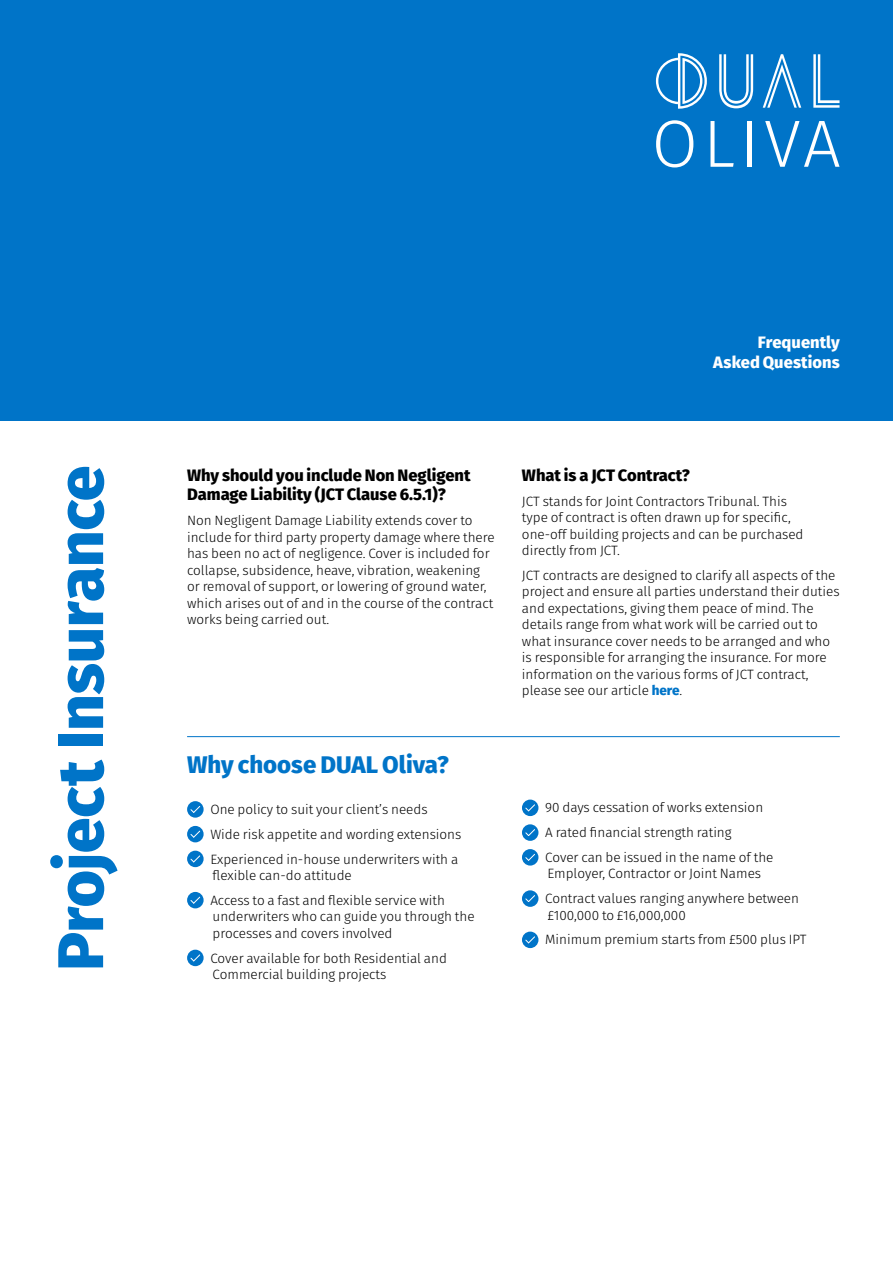
<style>
.page{position:relative;width:893px;height:1263px;background:#fff}
.page>*{position:absolute;margin:0;border:0;box-sizing:border-box;transform-origin:0 0}
.t1{font:800 64.5px "Fira Sans";letter-spacing:-.01em;color:#0074c8}
.t2{font:800 24px "Fira Sans";color:#0074c8}
.t3{font:800 16.5px/19.5px "Fira Sans";color:#000}
.t4{font:800 16.5px/19.5px "Fira Sans";letter-spacing:.005em;color:#fff;text-align:right}
.t5{font:300 13.5px/16.5px "Fira Sans";color:#000}
.s1{font-weight:800;color:#0074c8}
</style>
<div class="page">
<div style="left:0;top:0;width:893px;height:421px;background:#0074c8"></div>
<svg style="left:813px;top:54px;width:26px;height:54px"></svg>
<svg style="left:719px;top:54px;width:34px;height:54px"></svg>
<svg style="left:763px;top:54px;width:38px;height:54px"></svg>
<svg style="left:656px;top:53px;width:51px;height:56px"></svg>
<svg style="left:656px;top:120px;width:37px;height:47px"></svg>
<svg style="left:710px;top:121px;width:24px;height:46px"></svg>
<hr style="left:747px;top:121px;width:4px;height:46px;background:#fff">
<svg style="left:765px;top:121px;width:74px;height:46px"></svg>
<svg style="left:187px;top:801px;width:17px;height:17px"></svg>
<svg style="left:190px;top:805px;width:11px;height:8px"></svg>
<div style="left:187px;top:826px;width:17px;height:16px;background:#0074c8;border-radius:50%"></div>
<svg style="left:190px;top:830px;width:11px;height:8px"></svg>
<div style="left:187px;top:851px;width:17px;height:16px;background:#0074c8;border-radius:50%"></div>
<svg style="left:190px;top:855px;width:11px;height:8px"></svg>
<div style="left:187px;top:892px;width:17px;height:16px;background:#0074c8;border-radius:50%"></div>
<svg style="left:190px;top:896px;width:11px;height:8px"></svg>
<div style="left:187px;top:950px;width:17px;height:16px;background:#0074c8;border-radius:50%"></div>
<svg style="left:190px;top:954px;width:11px;height:8px"></svg>
<div style="left:522px;top:799px;width:16px;height:17px;background:#0074c8;border-radius:50%"></div>
<svg style="left:525px;top:804px;width:10px;height:8px"></svg>
<div style="left:522px;top:824px;width:16px;height:17px;background:#0074c8;border-radius:50%"></div>
<svg style="left:525px;top:829px;width:10px;height:7px"></svg>
<div style="left:522px;top:849px;width:16px;height:16px;background:#0074c8;border-radius:50%"></div>
<svg style="left:525px;top:853px;width:10px;height:8px"></svg>
<div style="left:522px;top:890px;width:16px;height:17px;background:#0074c8;border-radius:50%"></div>
<svg style="left:525px;top:895px;width:10px;height:7px"></svg>
<div style="left:522px;top:931px;width:16px;height:17px;background:#0074c8;border-radius:50%"></div>
<svg style="left:525px;top:936px;width:10px;height:8px"></svg>
<hr style="left:187px;top:736px;width:653px;height:1px;background:#0074c8">
<h1 class="t1" style="left:25px;top:971px;width:507px;rotate:-90deg">Project Insurance</h1>
<p class="t4" style="left:713px;top:331px;width:128px">Frequently<br>Asked Questions</p>
<p class="t3" style="left:187px;top:464px;width:285px">Why should you include Non Negligent<br>Damage Liability (JCT Clause 6.5.1)?</p>
<p class="t5" style="left:187px;top:512px;width:309px">Non Negligent Damage Liability extends cover to include for third party property damage where there has been no act of negligence. Cover is included for collapse, subsidence, heave, vibration, weakening or removal of support, or lowering of ground water, which arises out of and in the course of the contract works being carried out.</p>
<h2 class="t2" style="left:187px;top:743px;width:263px">Why choose DUAL Oliva?</h2>
<p class="t5" style="left:210px;top:797px;width:253px;line-height:24.8px">One policy to suit your client’s needs<br>Wide risk appetite and wording extensions<br>Experienced in-house underwriters with a</p>
<p class="t5" style="left:210px;top:863px;width:236px;line-height:24.8px">flexible can-do attitude<br>Access to a fast and flexible service with</p>
<p class="t5" style="left:213px;top:908px;width:264px">underwriters who can guide you through the processes and covers involved</p>
<p class="t5" style="left:210px;top:949px;width:238px">Cover available for both Residential and<br>Commercial building projects</p>
<p class="t3" style="left:522px;top:464px;width:169px">What is a JCT Contract?</p>
<p class="t5" style="left:522px;top:493px;width:283px">JCT stands for Joint Contractors Tribunal. This type of contract is often drawn up for specific, one-off building projects and can be purchased directly from JCT.</p>
<p class="t5" style="left:522px;top:567px;width:319px">JCT contracts are designed to clarify all aspects of the project and ensure all parties understand their duties and expectations, giving them peace of mind. The details range from what work will be carried out to what insurance cover needs to be arranged and who is responsible for arranging the insurance. For more information on the various forms of JCT contract, please see our article <span class="s1">here</span>.</p>
<p class="t5" style="left:545px;top:795px;width:230px;line-height:24.8px">90 days cessation of works extension<br>A rated financial strength rating<br>Cover can be issued in the name of the</p>
<p class="t5" style="left:545px;top:861px;width:255px;line-height:24.8px">Employer, Contractor or Joint Names<br>Contract values ranging anywhere between</p>
<p class="t5" style="left:545px;top:902px;width:263px;line-height:24.8px">£100,000 to £16,000,000<br>Minimum premium starts from £500 plus IPT</p>
</div>
